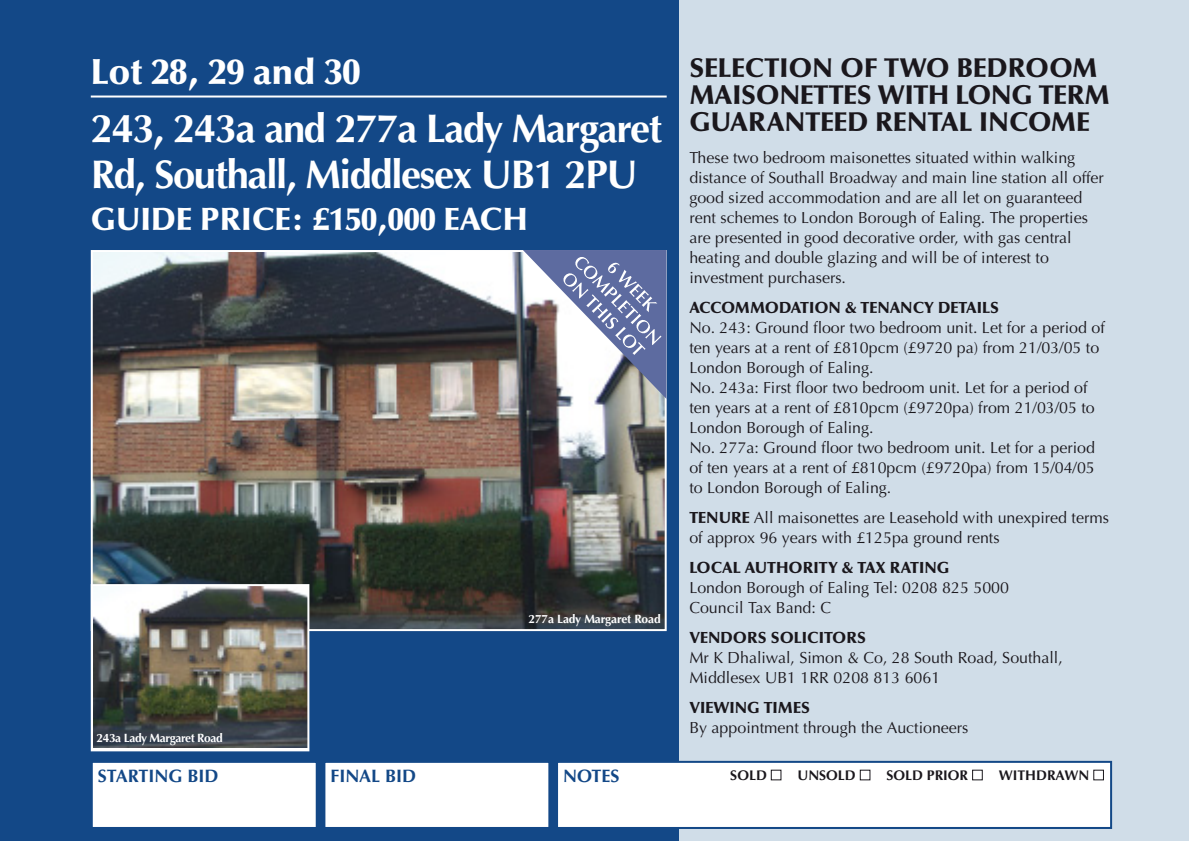
<style>
.page{position:relative;width:1189px;height:841px;background:#fff}
.page>*{position:absolute;margin:0;border:0;box-sizing:border-box;transform-origin:0 0}
.t1{font:700 40px/46px "Optima";letter-spacing:-.035em;color:#fff}
.t2{font:900 36px "Optima";color:#fff}
.t3{font:900 32px "Optima";color:#fff}
.t4{font:900 27px/27px "Optima";color:#1a171c}
.t5{font:700 18px "Optima";color:#134887}
.t6{font:16px/20px "Optima";color:#1a171c}
.t7{font:900 16px "Optima";color:#1a171c}
.t8{font:700 14px "Optima";color:#1a171c}
.t9{font:700 12px "Optima";letter-spacing:-.01em;color:#fff}
.t10{font:700 12px "Optima";letter-spacing:-.03em;color:#fff}
.s1{font-weight:900}
.s2{color:#fff}
</style>
<div class="page">
<div style="left:0;top:0;width:1188px;height:840px;background:#d0dde8"></div>
<div style="left:0;top:0;width:677px;height:840px;background:#134887"></div>
<hr style="left:91px;top:95px;width:575px;height:2px;background:#fff">
<img style="left:94px;top:253px;width:569px;height:374px">
<img style="left:94px;top:586px;width:212px;height:160px">
<div style="left:91px;top:583px;width:218px;height:167px;border:2px solid #fff"></div>
<div style="left:92px;top:761px;width:224px;height:66px;background:#fff"></div>
<div style="left:91px;top:760px;width:226px;height:68px;border:2px solid #134887"></div>
<div style="left:324px;top:761px;width:225px;height:66px;background:#fff"></div>
<div style="left:323px;top:760px;width:227px;height:68px;border:2px solid #134887"></div>
<div style="left:557px;top:761px;width:553px;height:66px;background:#fff"></div>
<div style="left:556px;top:760px;width:555px;height:68px;border:2px solid #134887"></div>
<svg style="left:522px;top:250px;width:144px;height:148px;background:#9297ae"></svg>
<h2 class="t2" style="left:91px;top:57px;width:271px">Lot 28, 29 and 30</h2>
<h1 class="t1" style="left:91px;top:109px;width:573px">243, 243a and 277a Lady Margaret<br>Rd, Southall, Middlesex UB1 2PU</h1>
<h3 class="t3" style="left:91px;top:205px;width:438px">GUIDE PRICE: £150,000 EACH</h3>
<p class="t10" style="left:96px;top:732px;width:128px">243a Lady Margaret Road</p>
<p class="t9" style="left:528px;top:614px;width:134px">277a Lady Margaret Road</p>
<h3 class="t4" style="left:689px;top:57px;width:422px">SELECTION OF TWO BEDROOM<br>MAISONETTES WITH LONG TERM<br>GUARANTEED RENTAL INCOME</h3>
<p class="t6" style="left:689px;top:149px;width:416px">These two bedroom maisonettes situated within walking distance of Southall Broadway and main line station all offer good sized accommodation and are all let on guaranteed rent schemes to London Borough of Ealing. The properties are presented in good decorative order, with gas central heating and double glazing and will be of interest to investment purchasers.</p>
<p class="t7" style="left:689px;top:301px;width:311px">ACCOMMODATION &amp; TENANCY DETAILS</p>
<p class="t6" style="left:689px;top:319px;width:417px">No. 243: Ground floor two bedroom unit. Let for a period of ten years at a rent of £810pcm (£9720 pa) from 21/03/05 to London Borough of Ealing.<br>No. 243a: First floor two bedroom unit. Let for a period of ten years at a rent of £810pcm (£9720pa) from 21/03/05 to London Borough of Ealing.<br>No. 277a: Ground floor two bedroom unit. Let for a period of ten years at a rent of £810pcm (£9720pa) from 15/04/05 to London Borough of Ealing.</p>
<p class="t6" style="left:689px;top:509px;width:421px"><span class="s1">TENURE</span> All maisonettes are Leasehold with unexpired terms of approx 96 years with £125pa ground rents</p>
<p class="t7" style="left:689px;top:560px;width:261px">LOCAL AUTHORITY &amp; TAX RATING</p>
<p class="t6" style="left:689px;top:579px;width:321px">London Borough of Ealing Tel: 0208 825 5000<br>Council Tax Band: C</p>
<p class="t7" style="left:689px;top:630px;width:178px">VENDORS SOLICITORS</p>
<p class="t6" style="left:689px;top:648px;width:375px">Mr K Dhaliwal, Simon &amp; Co, 28 South Road, Southall,<br>Middlesex UB1 1RR 0208 813 6061</p>
<p class="t7" style="left:689px;top:700px;width:122px">VIEWING TIMES</p>
<p class="t6" style="left:689px;top:718px;width:280px">By appointment through the Auctioneers</p>
<p class="t5" style="left:98px;top:767px;width:122px">STARTING BID</p>
<p class="t5" style="left:330px;top:767px;width:87px">FINAL BID</p>
<p class="t5" style="left:563px;top:767px;width:58px">NOTES</p>
<p class="t8" style="left:730px;top:768px;width:375px">SOLD <span class="s2">■</span> UNSOLD <span class="s2">■</span> SOLD PRIOR <span class="s2">■</span> WITHDRAWN <span class="s2">■</span></p>
</div>
